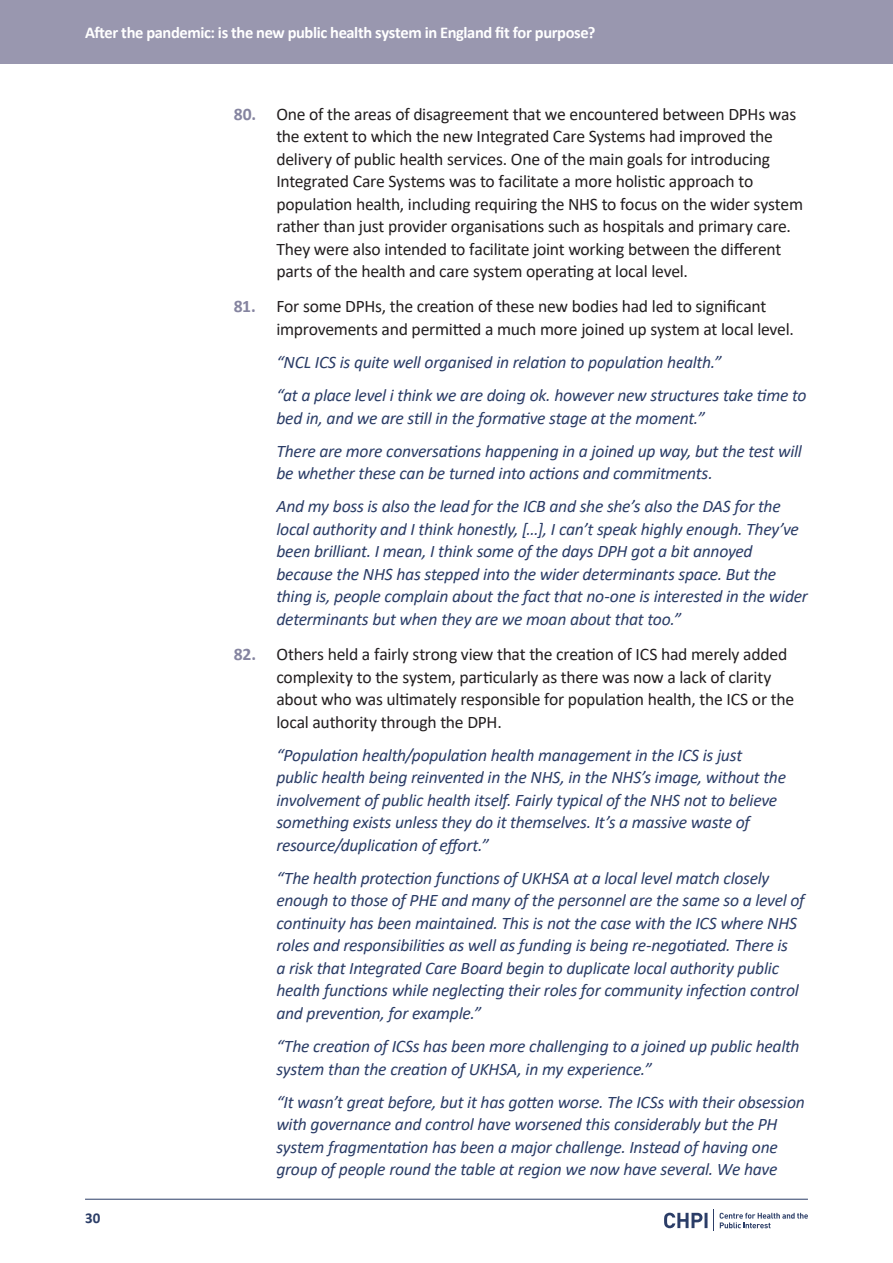
<style>
.page{position:relative;width:893px;height:1263px;background:#fff}
.page>*{position:absolute;margin:0;border:0;box-sizing:border-box;transform-origin:0 0}
.Text_Quote{font:italic 17.7px/22.5px "Calibri";letter-spacing:-.015em;color:#2b3d67}
.t1{font:17.7px/22.5px "Calibri";letter-spacing:-.015em;color:#231f20}
.t2{font:700 16.5px "Calibri";letter-spacing:-.025em;color:#fff}
.t3{font:700 15px "Calibri";color:#2b3d67}
.s1{font-weight:700;color:#8584a0}
</style>
<div class="page">
<div style="left:0;top:0;width:893px;height:64px;background:#9997af"></div>
<hr style="left:85px;top:1199px;width:723px;height:1px;background:#2b3d67">
<svg style="left:720px;top:1213px;width:88px;height:15px"></svg>
<svg style="left:713px;top:1210px;width:1px;height:21px"></svg>
<svg style="left:664px;top:1213px;width:43px;height:15px"></svg>
<p class="t2" style="left:85px;top:21px;width:512px">After the pandemic: is the new public health system in England fit for purpose?</p>
<p class="t3" style="left:85px;top:1207px;width:17px">30</p>
<p class="t1" style="left:276px;top:102px;width:528px;text-indent:-43px"><span class="s1">80.</span> One of the areas of disagreement that we encountered between DPHs was the extent to which the new Integrated Care Systems had improved the delivery of public health services. One of the main goals for introducing Integrated Care Systems was to facilitate a more holistic approach to population health, including requiring the NHS to focus on the wider system rather than just provider organisations such as hospitals and primary care.<br>They were also intended to facilitate joint working between the different parts of the health and care system operating at local level.</p>
<p class="t1" style="left:276px;top:295px;width:519px;text-indent:-43px"><span class="s1">81.</span> For some DPHs, the creation of these new bodies had led to significant improvements and permitted a much more joined up system at local level.</p>
<p class="Text_Quote" style="left:276px;top:350px;width:447px">“NCL ICS is quite well organised in relation to population health.”</p>
<p class="Text_Quote" style="left:276px;top:383px;width:532px">“at a place level i think we are doing ok. however new structures take time to bed in, and we are still in the formative stage at the moment.”</p>
<p class="Text_Quote" style="left:276px;top:439px;width:527px">There are more conversations happening in a joined up way, but the test will be whether these can be turned into actions and commitments.</p>
<p class="Text_Quote" style="left:276px;top:494px;width:533px">And my boss is also the lead for the ICB and she she’s also the DAS for the local authority and I think honestly, […], I can’t speak highly enough. They’ve been brilliant. I mean, I think some of the days DPH got a bit annoyed because the NHS has stepped into the wider determinants space. But the thing is, people complain about the fact that no-one is interested in the wider determinants but when they are we moan about that too.”</p>
<p class="t1" style="left:276px;top:642px;width:519px;text-indent:-43px"><span class="s1">82.</span> Others held a fairly strong view that the creation of ICS had merely added complexity to the system, particularly as there was now a lack of clarity about who was ultimately responsible for population health, the ICS or the local authority through the DPH.</p>
<p class="Text_Quote" style="left:276px;top:743px;width:511px">“Population health/population health management in the ICS is just public health being reinvented in the NHS, in the NHS’s image, without the involvement of public health itself. Fairly typical of the NHS not to believe something exists unless they do it themselves. It’s a massive waste of resource/duplication of effort.”</p>
<p class="Text_Quote" style="left:276px;top:866px;width:530px">“The health protection functions of UKHSA at a local level match closely enough to those of PHE and many of the personnel are the same so a level of continuity has been maintained. This is not the case with the ICS where NHS roles and responsibilities as well as funding is being re-negotiated. There is<br>a risk that Integrated Care Board begin to duplicate local authority public health functions while neglecting their roles for community infection control and prevention, for example.”</p>
<p class="Text_Quote" style="left:276px;top:1034px;width:525px">“The creation of ICSs has been more challenging to a joined up public health system than the creation of UKHSA, in my experience.”</p>
<p class="Text_Quote" style="left:276px;top:1090px;width:530px">“It wasn’t great before, but it has gotten worse. The ICSs with their obsession with governance and control have worsened this considerably but the PH system fragmentation has been a major challenge. Instead of having one group of people round the table at region we now have several. We have</p>
</div>
